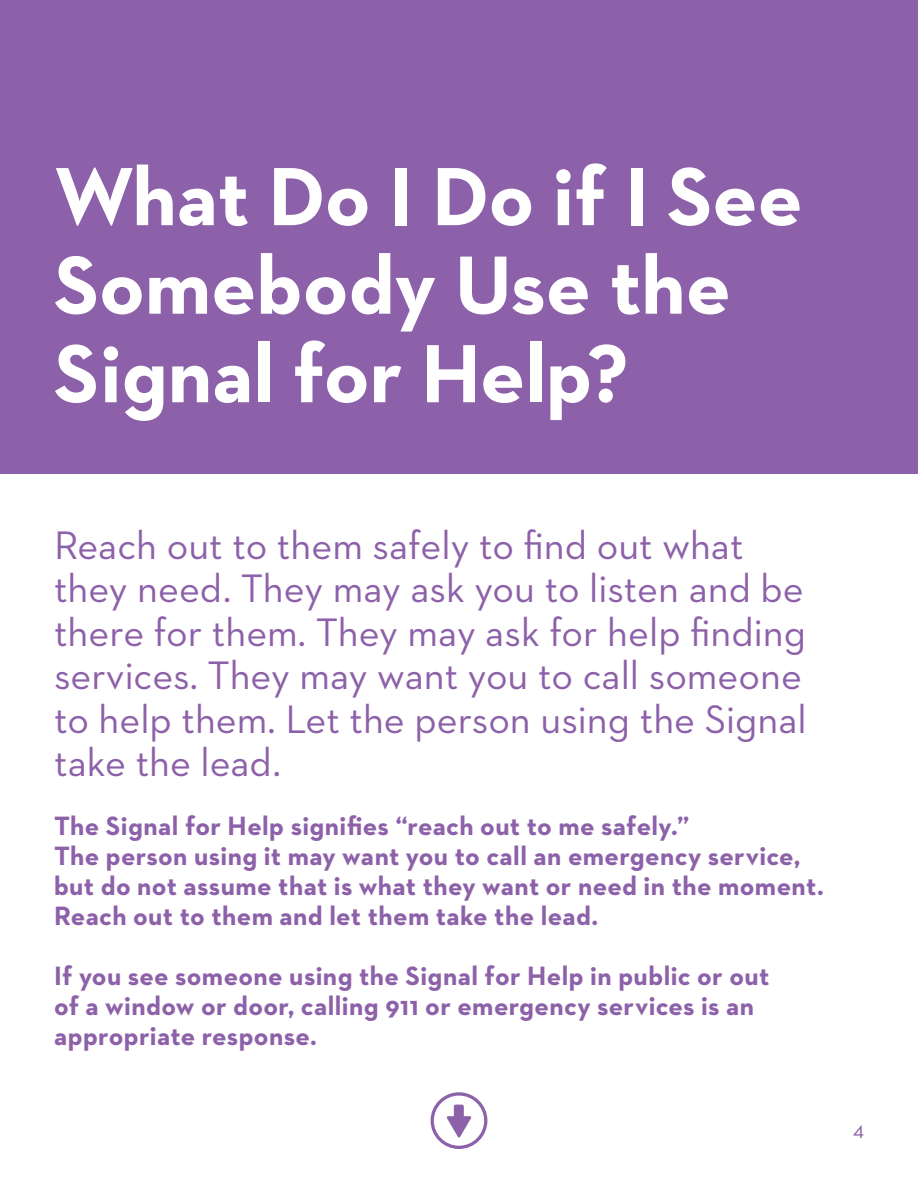
<style>
.page{position:relative;width:918px;height:1188px;background:#fff}
.page>*{position:absolute;margin:0;border:0;box-sizing:border-box;transform-origin:0 0}
.Paragraph_Style_1{font:700 84px/88.5px "Neutraface 2 Text";color:#fff}
.Body_Copy{font:40.5px/43.5px "Neutraface 2 Text";color:#8d61a9}
.Body_Copy-2{font:700 27px/30px "Neutraface 2 Text";letter-spacing:.015em;color:#8d61a9}
.Page_Number{font:21px "Neutraface 2 Text";color:#8d61a9}
</style>
<div class="page">
<div style="left:0;top:0;width:918px;height:474px;background:#8d61a9"></div>
<div style="left:431px;top:1092px;width:56px;height:57px;border:3px solid #8d61a9;border-radius:50%"></div>
<svg style="left:446px;top:1104px;width:26px;height:34px"></svg>
<p class="Paragraph_Style_1" style="left:54px;top:152px;width:750px">What Do I Do if I See<br>Somebody Use the<br>Signal for Help?</p>
<p class="Body_Copy" style="left:54px;top:523px;width:754px">Reach out to them safely to find out what they need. They may ask you to listen and be there for them. They may ask for help finding services. They may want you to call someone to help them. Let the person using the Signal take the lead.</p>
<p class="Body_Copy-2" style="left:54px;top:810px;width:771px">The Signal for Help signifies “reach out to me safely.”<br>The person using it may want you to call an emergency service, but do not assume that is what they want or need in the moment.<br>Reach out to them and let them take the lead.</p>
<p class="Body_Copy-2" style="left:54px;top:960px;width:717px">If you see someone using the Signal for Help in public or out of a window or door, calling 911 or emergency services is an appropriate response.</p>
<p class="Page_Number" style="left:853px;top:1116px;width:12px">4</p>
</div>
